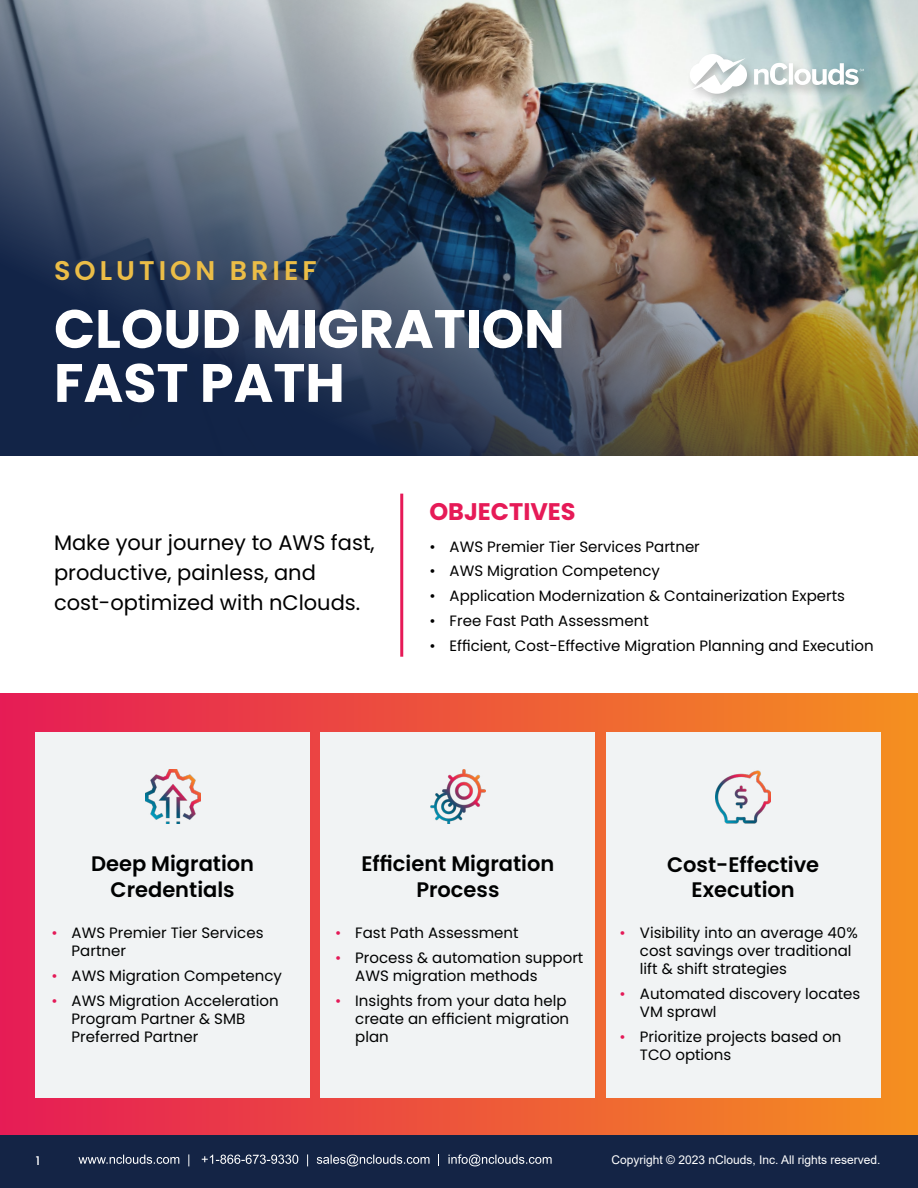
<style>
.page{position:relative;width:918px;height:1188px;background:#fff}
.page>*{position:absolute;margin:0;border:0;box-sizing:border-box;transform-origin:0 0}
.t1{font:700 54px/54px "Poppins";color:#fff}
.t2{font:600 27px "Poppins";letter-spacing:.15em;color:#ebbd47}
.t3{font:700 24px "Poppins";color:#e61a57}
.t4{font:21px/30px "Poppins";color:#000}
.t5{font:600 21px/25.2px "Poppins";color:#000101;text-align:center}
.t6{font:15px/18px "Poppins";color:#000101}
.t7{font:15px "Poppins";color:#000}
.t8{font:12px "Arial";color:#fff}
.t9{font:500 12px "Poppins";color:#fff}
.s1{color:#e41957}
</style>
<div class="page">
<div style="left:0;top:693px;width:918px;height:443px;background:linear-gradient(to right,#e62159,#f59326)"></div>
<img style="left:0;top:0;width:918px;height:456px">
<div style="left:687px;top:51px;width:189px;height:56px;background:#000;opacity:.25"></div>
<svg style="left:690px;top:54px;width:57px;height:40px"></svg>
<svg style="left:754px;top:63px;width:110px;height:22px"></svg>
<div style="left:0;top:1136px;width:918px;height:52px;background:#142445"></div>
<svg style="left:78px;top:1155px;width:101px;height:9px"></svg>
<svg style="left:188px;top:1154px;width:120px;height:12px"></svg>
<svg style="left:317px;top:1154px;width:112px;height:12px"></svg>
<svg style="left:438px;top:1154px;width:1px;height:12px"></svg>
<svg style="left:449px;top:1154px;width:103px;height:12px"></svg>
<hr style="left:400px;top:494px;width:3px;height:163px;background:#e61a57">
<div style="left:36px;top:732px;width:274px;height:365px;background:#f1f3f4"></div>
<div style="left:321px;top:732px;width:274px;height:365px;background:#f1f3f4"></div>
<div style="left:606px;top:732px;width:274px;height:365px;background:#f1f3f4"></div>
<img style="left:145px;top:770px;width:55px;height:54px">
<img style="left:431px;top:770px;width:54px;height:54px">
<img style="left:716px;top:770px;width:55px;height:54px">
<h2 class="t2" style="left:54px;top:255px;width:264px">SOLUTION BRIEF</h2>
<h1 class="t1" style="left:54px;top:302px;width:512px">CLOUD MIGRATION<br>FAST PATH</h1>
<h3 class="t4" style="left:54px;top:528px;width:322px">Make your journey to AWS fast, productive, painless, and cost-optimized with nClouds.</h3>
<h3 class="t3" style="left:429px;top:498px;width:148px">OBJECTIVES</h3>
<p class="t7" style="left:429px;top:538px;width:272px">• AWS Premier Tier Services Partner</p>
<p class="t7" style="left:429px;top:562px;width:232px">• AWS Migration Competency</p>
<p class="t7" style="left:429px;top:587px;width:417px">• Application Modernization &amp; Containerization Experts</p>
<p class="t7" style="left:429px;top:612px;width:221px">• Free Fast Path Assessment</p>
<p class="t7" style="left:429px;top:637px;width:446px">• Efficient, Cost-Effective Migration Planning and Execution</p>
<h3 class="t5" style="left:91px;top:852px;width:165px">Deep Migration<br>Credentials</h3>
<p class="t6" style="left:72px;top:924px;width:193px;text-indent:-20px"><span class="s1">•</span> AWS Premier Tier Services<br>Partner</p>
<p class="t6" style="left:51px;top:967px;width:232px"><span class="s1">•</span> AWS Migration Competency</p>
<p class="t6" style="left:72px;top:991px;width:209px;text-indent:-20px"><span class="s1">•</span> AWS Migration Acceleration<br>Program Partner &amp; SMB<br>Preferred Partner</p>
<h3 class="t5" style="left:361px;top:852px;width:194px">Efficient Migration<br>Process</h3>
<p class="t6" style="left:335px;top:924px;width:185px"><span class="s1">•</span> Fast Path Assessment</p>
<p class="t6" style="left:355px;top:949px;width:230px;text-indent:-20px"><span class="s1">•</span> Process &amp; automation support<br>AWS migration methods</p>
<p class="t6" style="left:355px;top:991px;width:215px;text-indent:-20px"><span class="s1">•</span> Insights from your data help create an efficient migration plan</p>
<h3 class="t5" style="left:667px;top:852px;width:154px">Cost-Effective<br>Execution</h3>
<p class="t6" style="left:640px;top:924px;width:219px;text-indent:-20px"><span class="s1">•</span> Visibility into an average 40% cost savings over traditional lift &amp; shift strategies</p>
<p class="t6" style="left:640px;top:985px;width:222px;text-indent:-20px"><span class="s1">•</span> Automated discovery locates<br>VM sprawl</p>
<p class="t6" style="left:640px;top:1027px;width:203px;text-indent:-20px"><span class="s1">•</span> Prioritize projects based on<br>TCO options</p>
<p class="t9" style="left:36px;top:1154px;width:6px">1</p>
<p class="t8" style="left:612px;top:1152px;width:270px">Copyright © 2023 nClouds, Inc. All rights reserved.</p>
</div>
